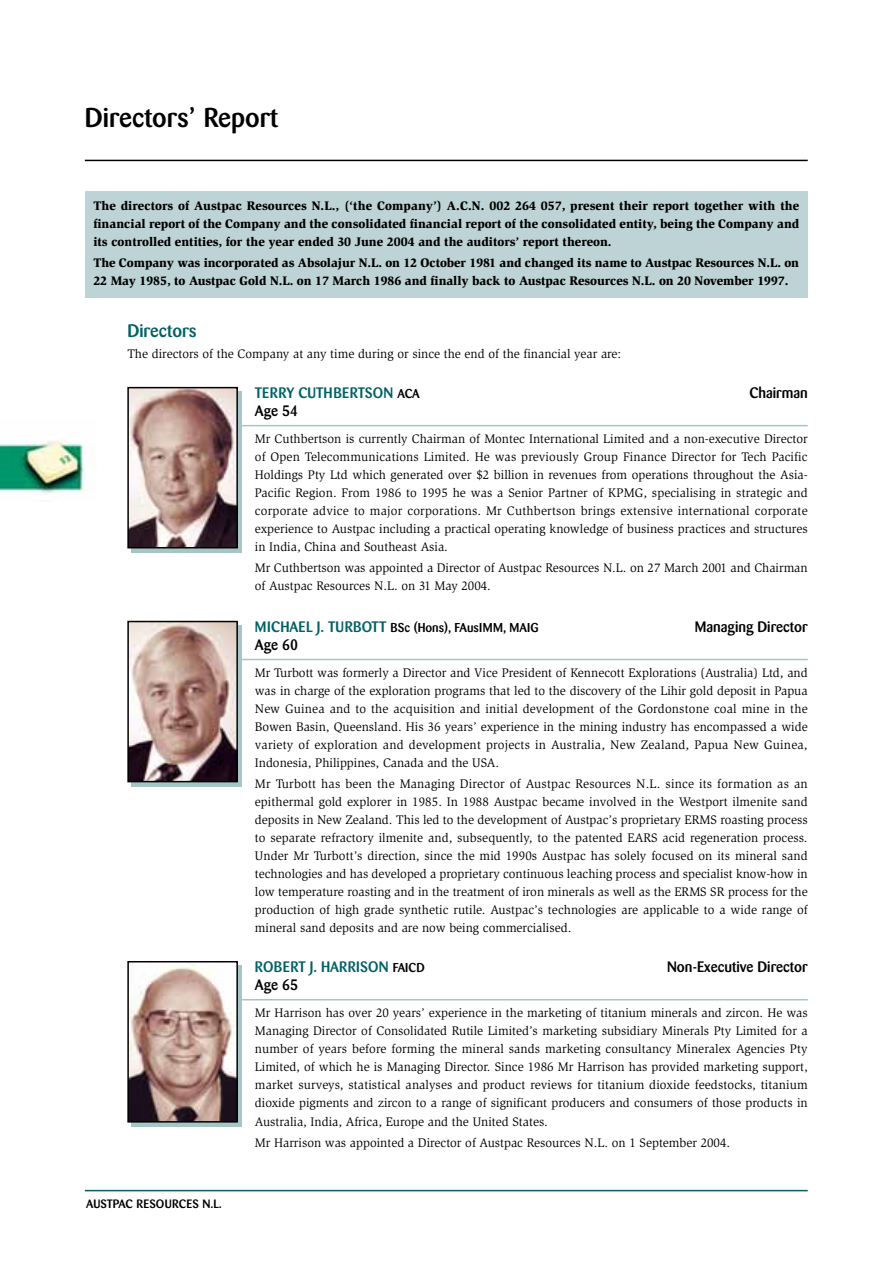
<style>
.page{position:relative;width:893px;height:1263px;background:#fff}
.page>*{position:absolute;margin:0;border:0;box-sizing:border-box;transform-origin:0 0}
.t1{font:500 27px "Barmeno";color:#000}
.t2{font:500 18px "Barmeno";color:#006065}
.t3{font:500 15px "Barmeno";color:#000}
.t4{font:500 15px "Barmeno";letter-spacing:.02em;color:#006065}
.t5{font:12.75px/18px "Slimbach";color:#000;text-align:justify}
.t6{font:900 12.75px/18px "Slimbach";letter-spacing:-.005em;color:#000;text-align:justify}
.t7{font:500 12.75px "Barmeno";color:#000}
.t8{font:500 12px "Barmeno";letter-spacing:.01em;color:#000}
.s1{font-size:12.75px;color:#000}
.s2{font-size:15px;color:#006065}
</style>
<div class="page">
<div style="left:132px;top:391px;width:110px;height:162px;background:#a5c5c6"></div>
<hr style="left:85px;top:1190px;width:723px;height:1px;background:#006065">
<hr style="left:242px;top:425px;width:566px;height:1px;background:#a5c5c6">
<div style="left:85px;top:191px;width:723px;height:107px;background:#bdd3d5"></div>
<hr style="left:85px;top:160px;width:723px;height:1px;background:#000">
<img style="left:0;top:441px;width:95px;height:53px">
<img style="left:130px;top:390px;width:105px;height:155px">
<div style="left:127px;top:387px;width:111px;height:161px;border:2px solid #000"></div>
<div style="left:132px;top:625px;width:110px;height:162px;background:#a5c5c6"></div>
<img style="left:130px;top:624px;width:105px;height:155px">
<div style="left:127px;top:621px;width:111px;height:161px;border:2px solid #000"></div>
<div style="left:132px;top:965px;width:110px;height:162px;background:#a5c5c6"></div>
<hr style="left:242px;top:999px;width:566px;height:1px;background:#a5c5c6">
<img style="left:130px;top:965px;width:105px;height:154px">
<div style="left:127px;top:961px;width:111px;height:161px;border:2px solid #000"></div>
<hr style="left:242px;top:659px;width:566px;height:1px;background:#a5c5c6">
<h1 class="t1" style="left:85px;top:106px;width:195px">Directors’ Report</h1>
<p class="t6" style="left:93px;top:198px;width:707px">The directors of Austpac Resources N.L., (‘the Company’) A.C.N. 002 264 057, present their report together with the financial report of the Company and the consolidated financial report of the consolidated entity, being the Company and its controlled entities, for the year ended 30 June 2004 and the auditors’ report thereon.</p>
<p class="t6" style="left:93px;top:255px;width:707px">The Company was incorporated as Absolajur N.L. on 12 October 1981 and changed its name to Austpac Resources N.L. on<br>22 May 1985, to Austpac Gold N.L. on 17 March 1986 and finally back to Austpac Resources N.L. on 20 November 1997.</p>
<h2 class="t2" style="left:127px;top:323px;width:71px">Directors</h2>
<p class="t5" style="left:127px;top:346px;width:495px">The directors of the Company at any time during or since the end of the financial year are:</p>
<p class="t4" style="left:255px;top:387px;width:166px">TERRY CUTHBERTSON <span class="s1">ACA</span></p>
<p class="t3" style="left:749px;top:387px;width:60px">Chairman</p>
<p class="t3" style="left:255px;top:405px;width:45px">Age 54</p>
<p class="t5" style="left:255px;top:431px;width:554px">Mr Cuthbertson is currently Chairman of Montec International Limited and a non-executive Director of Open Telecommunications Limited. He was previously Group Finance Director for Tech Pacific Holdings Pty Ltd which generated over $2 billion in revenues from operations throughout the Asia-Pacific Region. From 1986 to 1995 he was a Senior Partner of KPMG, specialising in strategic and corporate advice to major corporations. Mr Cuthbertson brings extensive international corporate experience to Austpac including a practical operating knowledge of business practices and structures in India, China and Southeast Asia.</p>
<p class="t5" style="left:255px;top:560px;width:554px">Mr Cuthbertson was appointed a Director of Austpac Resources N.L. on 27 March 2001 and Chairman of Austpac Resources N.L. on 31 May 2004.</p>
<p class="t7" style="left:255px;top:622px;width:285px"><span class="s2">MICHAEL J. TURBOTT</span> BSc (Hons), FAusIMM, MAIG</p>
<p class="t3" style="left:695px;top:621px;width:114px">Managing Director</p>
<p class="t3" style="left:255px;top:639px;width:45px">Age 60</p>
<p class="t5" style="left:255px;top:665px;width:554px">Mr Turbott was formerly a Director and Vice President of Kennecott Explorations (Australia) Ltd, and was in charge of the exploration programs that led to the discovery of the Lihir gold deposit in Papua New Guinea and to the acquisition and initial development of the Gordonstone coal mine in the Bowen Basin, Queensland. His 36 years’ experience in the mining industry has encompassed a wide variety of exploration and development projects in Australia, New Zealand, Papua New Guinea, Indonesia, Philippines, Canada and the USA.</p>
<p class="t5" style="left:255px;top:776px;width:554px">Mr Turbott has been the Managing Director of Austpac Resources N.L. since its formation as an epithermal gold explorer in 1985. In 1988 Austpac became involved in the Westport ilmenite sand deposits in New Zealand. This led to the development of Austpac’s proprietary ERMS roasting process to separate refractory ilmenite and, subsequently, to the patented EARS acid regeneration process.<br>Under Mr Turbott’s direction, since the mid 1990s Austpac has solely focused on its mineral sand technologies and has developed a proprietary continuous leaching process and specialist know-how in low temperature roasting and in the treatment of iron minerals as well as the ERMS SR process for the production of high grade synthetic rutile. Austpac’s technologies are applicable to a wide range of mineral sand deposits and are now being commercialised.</p>
<p class="t8" style="left:86px;top:1199px;width:137px">AUSTPAC RESOURCES N.L.</p>
<p class="t4" style="left:255px;top:961px;width:171px">ROBERT J. HARRISON <span class="s1">FAICD</span></p>
<p class="t3" style="left:667px;top:961px;width:142px">Non-Executive Director</p>
<p class="t3" style="left:255px;top:979px;width:45px">Age 65</p>
<p class="t5" style="left:255px;top:1005px;width:554px">Mr Harrison has over 20 years’ experience in the marketing of titanium minerals and zircon. He was Managing Director of Consolidated Rutile Limited’s marketing subsidiary Minerals Pty Limited for a number of years before forming the mineral sands marketing consultancy Mineralex Agencies Pty Limited, of which he is Managing Director. Since 1986 Mr Harrison has provided marketing support, market surveys, statistical analyses and product reviews for titanium dioxide feedstocks, titanium dioxide pigments and zircon to a range of significant producers and consumers of those products in Australia, India, Africa, Europe and the United States.</p>
<p class="t5" style="left:255px;top:1134px;width:477px">Mr Harrison was appointed a Director of Austpac Resources N.L. on 1 September 2004.</p>
</div>
